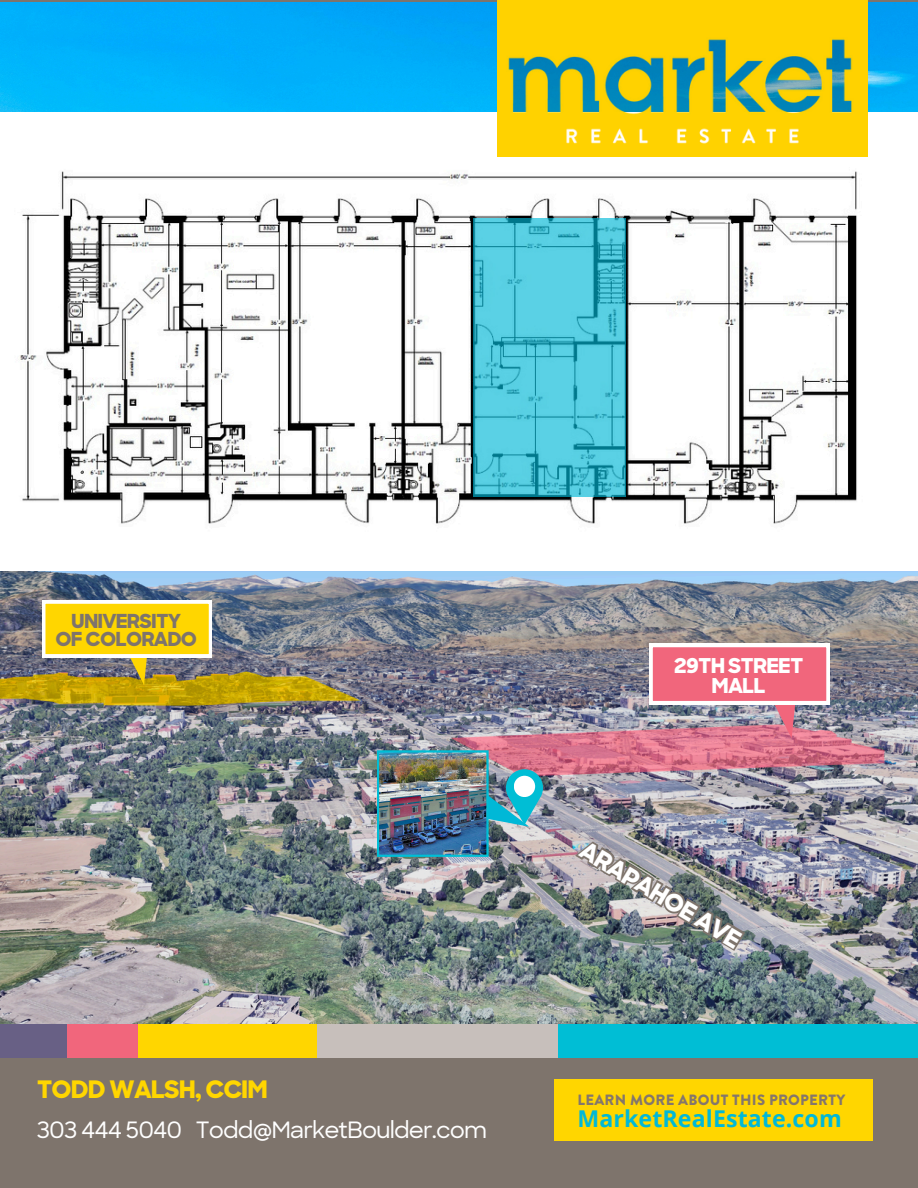
<style>
.page{position:relative;width:918px;height:1188px;background:#7e746c}
.page>*{position:absolute;margin:0;border:0;box-sizing:border-box;transform-origin:0 0}
.t1{font:800 24.45px "Sharp Sans";letter-spacing:-.04em;color:#ffd600}
.t2{font:800 24.45px "Sharp Sans";color:#fff}
.t3{font:700 23.1px "Open Sans";letter-spacing:.005em;color:#00b8d7}
.t4{font:500 22.95px "Sharp Sans";letter-spacing:-.04em;color:#fff}
.t5{font:800 20.85px/19.2px "Sharp Sans";letter-spacing:-.04em;color:#fff;text-align:center}
.t6{font:800 19.65px/18.1px "Sharp Sans";letter-spacing:-.04em;color:#7e746c;text-align:center}
.t7{font:900 14.85px "Brandon Grotesque";letter-spacing:.02em;color:#84766c}
</style>
<div class="page">
<img style="left:0;top:3px;width:918px;height:109px">
<div style="left:0;top:1024px;width:918px;height:34px;background:#00bed5"></div>
<div style="left:308px;top:1024px;width:250px;height:34px;background:#c7bfbb"></div>
<div style="left:108px;top:1024px;width:208px;height:34px;background:#ffd600"></div>
<div style="left:0;top:1024px;width:73px;height:34px;background:#686085"></div>
<div style="left:67px;top:1024px;width:71px;height:34px;background:#f1667c"></div>
<img style="left:0;top:570px;width:918px;height:454px">
<div style="left:0;top:112px;width:918px;height:458px;background:#fff"></div>
<img style="left:497px;top:0;width:370px;height:157px">
<img style="left:377px;top:750px;width:166px;height:107px">
<div style="left:514px;top:776px;width:21px;height:21px;background:#fff;border-radius:50%"></div>
<svg style="left:42px;top:600px;width:170px;height:85px;background:#dabf37"></svg>
<svg style="left:649px;top:644px;width:180px;height:95px;background:#db8092"></svg>
<div style="left:554px;top:1079px;width:319px;height:62px;background:#ffd600"></div>
<img style="left:20px;top:171px;width:837px;height:353px">
<svg style="left:473px;top:218px;width:153px;height:279px;background:#4cc3d7"></svg>
<h1 class="t6" style="left:56px;top:612px;width:143px">UNIVERSITY<br>OF COLORADO</h1>
<h1 class="t1" style="left:37px;top:1073px;width:233px">TODD WALSH, CCIM</h1>
<h3 class="t4" style="left:37px;top:1115px;width:452px">303 444 5040 Todd@MarketBoulder.com</h3>
<p class="t5" style="left:674px;top:656px;width:131px">29TH STREET<br>MALL</p>
<h2 class="t2" style="left:591px;top:834px;width:184px;rotate:31deg">ARAPAHOE AVE</h2>
<p class="t7" style="left:578px;top:1089px;width:269px">LEARN MORE ABOUT THIS PROPERTY</p>
<h3 class="t3" style="left:578px;top:1102px;width:266px">MarketRealEstate.com</h3>
</div>
